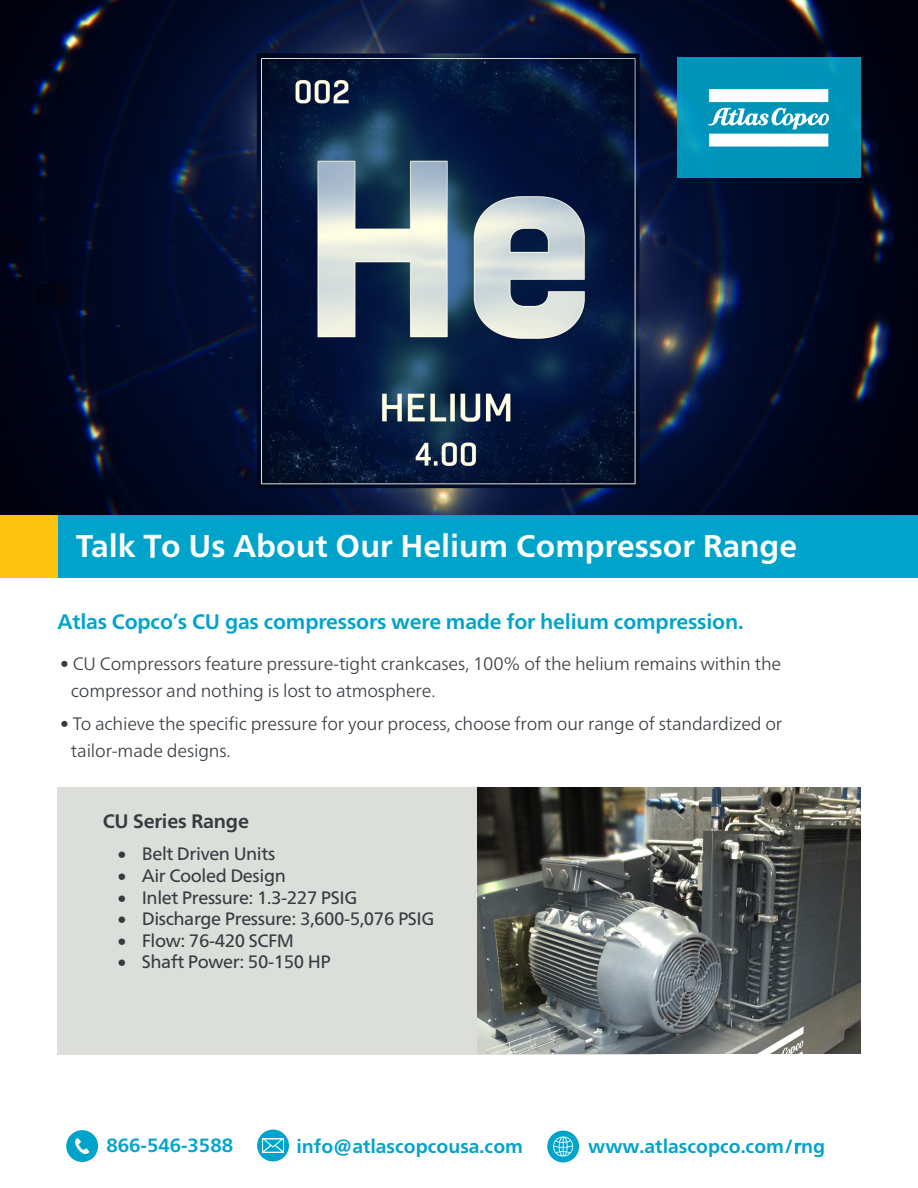
<style>
.page{position:relative;width:918px;height:1188px;background:#fff}
.page>*{position:absolute;margin:0;border:0;box-sizing:border-box;transform-origin:0 0}
.t1{font:700 31.5px "Neue Frutiger World";color:#fff}
.t2{font:700 21px "Neue Frutiger World";letter-spacing:-.01em;color:#00a4ca}
.t3{font:700 19.5px "Neue Frutiger World";letter-spacing:-.01em;color:#353b40}
.t4{font:700 19.05px "Neue Frutiger World";color:#00a4ca}
.t5{font:300 18px/27px "Neue Frutiger World";letter-spacing:-.01em;color:#353b40}
.t6{font:18px "Neue Frutiger World";letter-spacing:-.02em;color:#353b40}
.s1{font-weight:400}
</style>
<div class="page">
<div style="left:57px;top:787px;width:598px;height:268px;background:#dbded9"></div>
<img style="left:477px;top:788px;width:384px;height:266px">
<img style="left:0;top:0;width:918px;height:515px">
<div style="left:57px;top:515px;width:861px;height:62px;background:#00a4ca"></div>
<div style="left:677px;top:57px;width:184px;height:121px;background:#0094b8"></div>
<svg style="left:709px;top:89px;width:119px;height:13px;background:#fdfefe"></svg>
<svg style="left:709px;top:108px;width:120px;height:39px"></svg>
<div style="left:0;top:515px;width:57px;height:62px;background:#fec210"></div>
<div style="left:66px;top:1130px;width:32px;height:32px;background:#00a4ca;border-radius:50%"></div>
<svg style="left:75px;top:1138px;width:15px;height:16px"></svg>
<div style="left:547px;top:1131px;width:32px;height:31px;background:#00a4ca;border-radius:50%"></div>
<svg style="left:553px;top:1136px;width:20px;height:21px"></svg>
<div style="left:257px;top:1130px;width:32px;height:31px;background:#00a4ca;border-radius:50%"></div>
<svg style="left:262px;top:1138px;width:22px;height:15px"></svg>
<h1 class="t1" style="left:76px;top:519px;width:723px">Talk <span class="s1">T</span>o Us About Our Helium Compressor Range</h1>
<p class="t2" style="left:57px;top:603px;width:688px">Atlas Copco’s CU gas compressors were made for helium compression.</p>
<p class="t5" style="left:71px;top:650px;width:712px;text-indent:-11px">• CU Compressors feature pressure-tight crankcases, 100% of the helium remains within the compressor and nothing is lost to atmosphere.</p>
<p class="t5" style="left:71px;top:710px;width:713px;text-indent:-11px">• To achieve the specific pressure for your process, choose from our range of standardized or tailor-made designs.</p>
<p class="t3" style="left:103px;top:804px;width:148px">CU Series Range</p>
<p class="t6" style="left:118px;top:840px;width:159px">• Belt Driven Units</p>
<p class="t6" style="left:118px;top:862px;width:170px">• Air Cooled Design</p>
<p class="t6" style="left:118px;top:883px;width:241px">• Inlet Pressure: 1.3-227 PSIG</p>
<p class="t6" style="left:118px;top:905px;width:318px">• Discharge Pressure: 3,600-5,076 PSIG</p>
<p class="t6" style="left:118px;top:926px;width:178px">• Flow: 76-420 SCFM</p>
<p class="t6" style="left:118px;top:948px;width:215px">• Shaft Power: 50-150 HP</p>
<p class="t4" style="left:106px;top:1129px;width:128px">866-546-3588</p>
<p class="t4" style="left:296px;top:1129px;width:228px">info@atlascopcousa.com</p>
<p class="t4" style="left:588px;top:1130px;width:239px">www.atlascopco.com/<span class="s1">r</span>ng</p>
</div>
